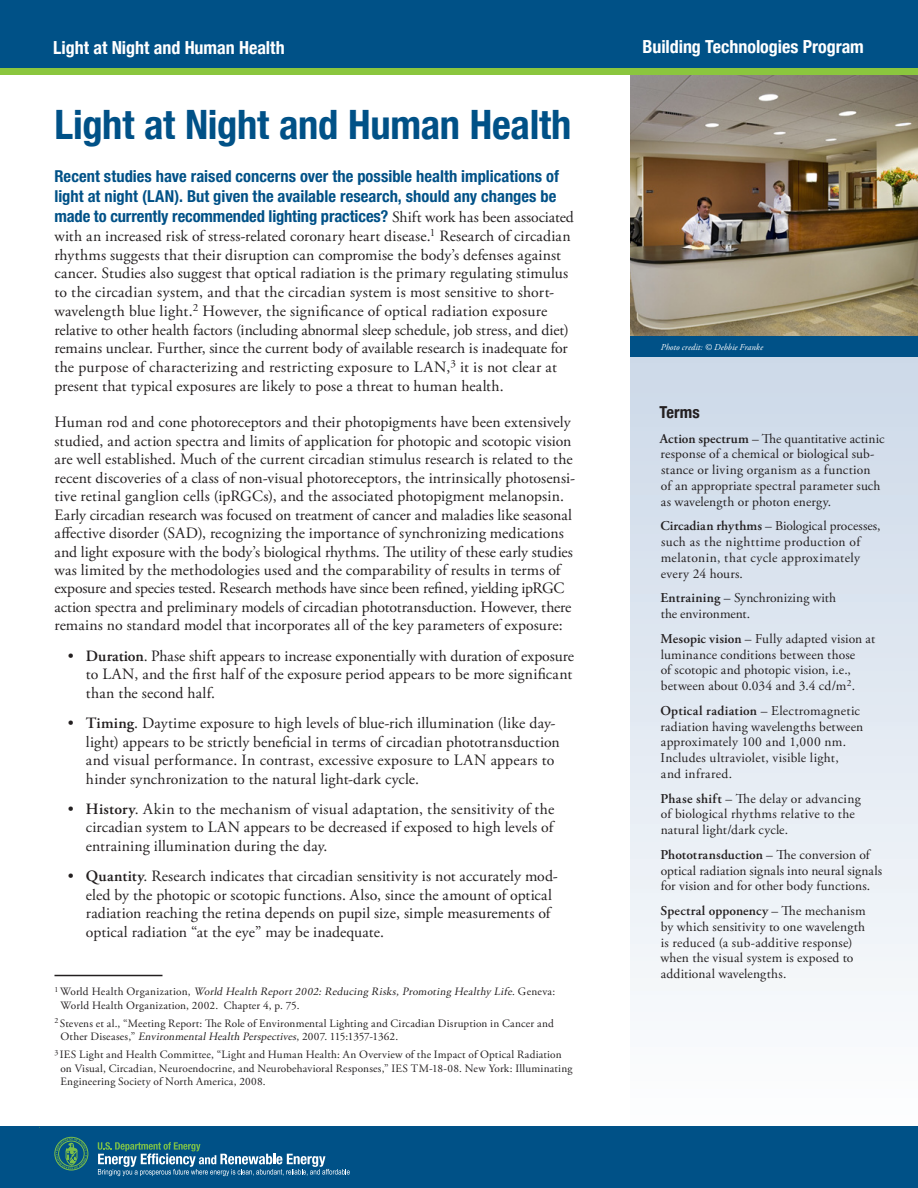
<style>
.page{position:relative;width:918px;height:1188px;background:#fff}
.page>*{position:absolute;margin:0;border:0;box-sizing:border-box;transform-origin:0 0}
.Main_Title{font:700 condensed 40.5px "Helvetica Neue";letter-spacing:-.005em;color:#005187}
.t1{font:700 condensed 18px "Helvetica Neue";letter-spacing:-.005em;color:#fff}
.Deck{font:700 condensed 16.5px/20.2px "Helvetica Neue LT Std";color:#005187}
.Sidebar{font:700 condensed 16.5px "Helvetica Neue";letter-spacing:.005em;color:#231f20}
.Body_Text{font:15.75px/18.5px "Adobe Garamond Pro";color:#231f20}
.Bullets{font:15.75px/18.5px "Adobe Garamond Pro";letter-spacing:.005em;color:#231f20}
.Deck-2{font:15.75px/18.8px "Adobe Garamond Pro";letter-spacing:.005em;color:#231f20}
.Sidebar-2{font:13.5px/15.8px "Adobe Garamond Pro";letter-spacing:.01em;color:#231f20}
.Footnote_2{font:11.25px/13.5px "Adobe Garamond Pro";letter-spacing:.02em;color:#231f20}
.Footnote{font:11.25px/13.5px "Adobe Garamond Pro";letter-spacing:.015em;color:#231f20}
.photo_credit_white{font:italic 9px "Adobe Garamond Pro";letter-spacing:.01em;color:#fff}
.s1{font-family:"Adobe Garamond Pro";font-weight:400;font-stretch:normal;font-size:15.75px;color:#231f20}
.s2{font-weight:600}
.s3{font-style:italic}
</style>
<div class="page">
<svg style="left:630px;top:357px;width:288px;height:770px"></svg>
<img style="left:630px;top:74px;width:288px;height:263px">
<div style="left:0;top:63px;width:918px;height:11px;background:#8bc63e"></div>
<div style="left:0;top:0;width:918px;height:68px;background:#005187"></div>
<div style="left:630px;top:337px;width:288px;height:20px;background:#005187"></div>
<div style="left:0;top:1127px;width:918px;height:61px;background:#005187"></div>
<svg style="left:39px;top:1127px;width:311px;height:49px"></svg>
<hr style="left:54px;top:975px;width:108px;height:1px;background:#231f20">
<p class="t1" style="left:53px;top:36px;width:233px">Light at Night and Human Health</p>
<p class="t1" style="left:643px;top:36px;width:223px">Building Technologies Program</p>
<p class="Main_Title" style="left:54px;top:100px;width:518px">Light at Night and Human Health</p>
<p class="Deck" style="left:54px;top:166px;width:521px">Recent studies have raised concerns over the possible health implications of light at night (LAN). But given the available research, should any changes be made to currently recommended lighting practices? <span class="s1">Shift work has been associated</span></p>
<p class="Deck-2" style="left:54px;top:227px;width:518px">with an increased risk of stress-related coronary heart disease.<sup>1</sup> Research of circadian rhythms suggests that their disruption can compromise the body’s defenses against cancer. Studies also suggest that optical radiation is the primary regulating stimulus to the circadian system, and that the circadian system is most sensitive to short&shy;wavelength blue light.<sup>2</sup> However, the significance of optical radiation exposure relative to other health factors (including abnormal sleep schedule, job stress, and diet) remains unclear. Further, since the current body of available research is inadequate for the purpose of characterizing and restricting exposure to LAN,<sup>3</sup> it is not clear at present that typical exposures are likely to pose a threat to human health.</p>
<p class="Body_Text" style="left:54px;top:414px;width:522px">Human rod and cone photoreceptors and their photopigments have been extensively studied, and action spectra and limits of application for photopic and scotopic vision are well established. Much of the current circadian stimulus research is related to the recent discoveries of a class of non-visual photoreceptors, the intrinsically photosensi&shy;tive retinal ganglion cells (ipRGCs), and the associated photopigment melanopsin.<br>Early circadian research was focused on treatment of cancer and maladies like seasonal affective disorder (SAD), recognizing the importance of synchronizing medications and light exposure with the body’s biological rhythms. The utility of these early studies was limited by the methodologies used and the comparability of results in terms of exposure and species tested. Research methods have since been refined, yielding ipRGC action spectra and preliminary models of circadian phototransduction. However, there remains no standard model that incorporates all of the key parameters of exposure:</p>
<p class="Bullets" style="left:86px;top:647px;width:490px;text-indent:-18px">• <span class="s2">Duration</span>. Phase shift appears to increase exponentially with duration of exposure to LAN, and the first half of the exposure period appears to be more significant than the second half.</p>
<p class="Bullets" style="left:86px;top:715px;width:475px;text-indent:-18px">• <span class="s2">Timing</span>. Daytime exposure to high levels of blue-rich illumination (like day&shy;light) appears to be strictly beneficial in terms of circadian phototransduction and visual performance. In contrast, excessive exposure to LAN appears to hinder synchronization to the natural light-dark cycle.</p>
<p class="Bullets" style="left:86px;top:800px;width:470px;text-align:justify;text-indent:-18px">• <span class="s2">History</span>. Akin to the mechanism of visual adaptation, the sensitivity of the circadian system to LAN appears to be decreased if exposed to high levels of entraining illumination during the day.</p>
<p class="Bullets" style="left:86px;top:868px;width:473px;text-indent:-18px">• <span class="s2">Quantity</span>. Research indicates that circadian sensitivity is not accurately mod&shy;eled by the photopic or scotopic functions. Also, since the amount of optical radiation reaching the retina depends on pupil size, simple measurements of optical radiation “at the eye” may be inadequate.</p>
<p class="Footnote" style="left:60px;top:985px;width:496px;text-indent:-6px"><sup>1</sup> Wo r l d H e a l t h O r g a n i z a t i o n , <span class="s3">World Health Report2002:Reducing Risks,Promoting Healthy Life</span>. G e n e v a :<br>World Health Organization, 2002. Chapter 4, p. 75.</p>
<p class="Footnote_2" style="left:60px;top:1017px;width:495px;text-indent:-6px"><sup>2</sup> Stevens et al., “Meeting Report: The Role of Environmental Lighting and Circadian Disruption in Cancer and<br>Other Diseases,” <span class="s3">EnvironmentalHealth Perspectives</span>, 2007. 115:1357-1362.</p>
<p class="Footnote_2" style="left:60px;top:1048px;width:514px;text-indent:-6px"><sup>3</sup> IES Light and Health Committee, “Light and Human Health: An Overview of the Impact of Optical Radiation on Visual, Circadian, Neuroendocrine, and Neurobehavioral Responses,” IES TM-18-08. New York: Illuminating<br>Engineering Society of North America, 2008.</p>
<p class="photo_credit_white" style="left:661px;top:342px;width:104px">Photo credit: © Debbie Franke</p>
<p class="Sidebar" style="left:660px;top:402px;width:42px">Terms</p>
<p class="Sidebar-2" style="left:660px;top:431px;width:226px"><span class="s2">Action spectrum</span> – The quantitative actinic response of a chemical or biological sub&shy;stance or living organism as a function<br>of an appropriate spectral parameter such as wavelength or photon energy.</p>
<p class="Sidebar-2" style="left:660px;top:519px;width:222px"><span class="s2">Circadian rhythms</span> – Biological processes, such as the nighttime production of melatonin, that cycle approximately every 24 hours.</p>
<p class="Sidebar-2" style="left:660px;top:591px;width:177px"><span class="s2">Entraining</span> – Synchronizing with the environment.</p>
<p class="Sidebar-2" style="left:660px;top:631px;width:216px"><span class="s2">Mesopic vision</span> – Fully adapted vision at luminance conditions between those<br>of scotopic and photopic vision, i.e., between about 0.034 and 3.4 cd/m<sup>2</sup>.</p>
<p class="Sidebar-2" style="left:660px;top:703px;width:204px"><span class="s2">Optical radiation</span> – Electromagnetic radiation having wavelengths between approximately 100 and 1,000 nm.<br>Includes ultraviolet, visible light,<br>and infrared.</p>
<p class="Sidebar-2" style="left:660px;top:791px;width:202px"><span class="s2">Phase shift</span> – The delay or advancing of biological rhythms relative to the natural light/dark cycle.</p>
<p class="Sidebar-2" style="left:660px;top:847px;width:223px"><span class="s2">Phototransduction</span> – The conversion of optical radiation signals into neural signals for vision and for other body functions.</p>
<p class="Sidebar-2" style="left:660px;top:903px;width:207px"><span class="s2">Spectral opponency</span> – The mechanism by which sensitivity to one wavelength is reduced (a sub-additive response) when the visual system is exposed to additional wavelengths.</p>
</div>
